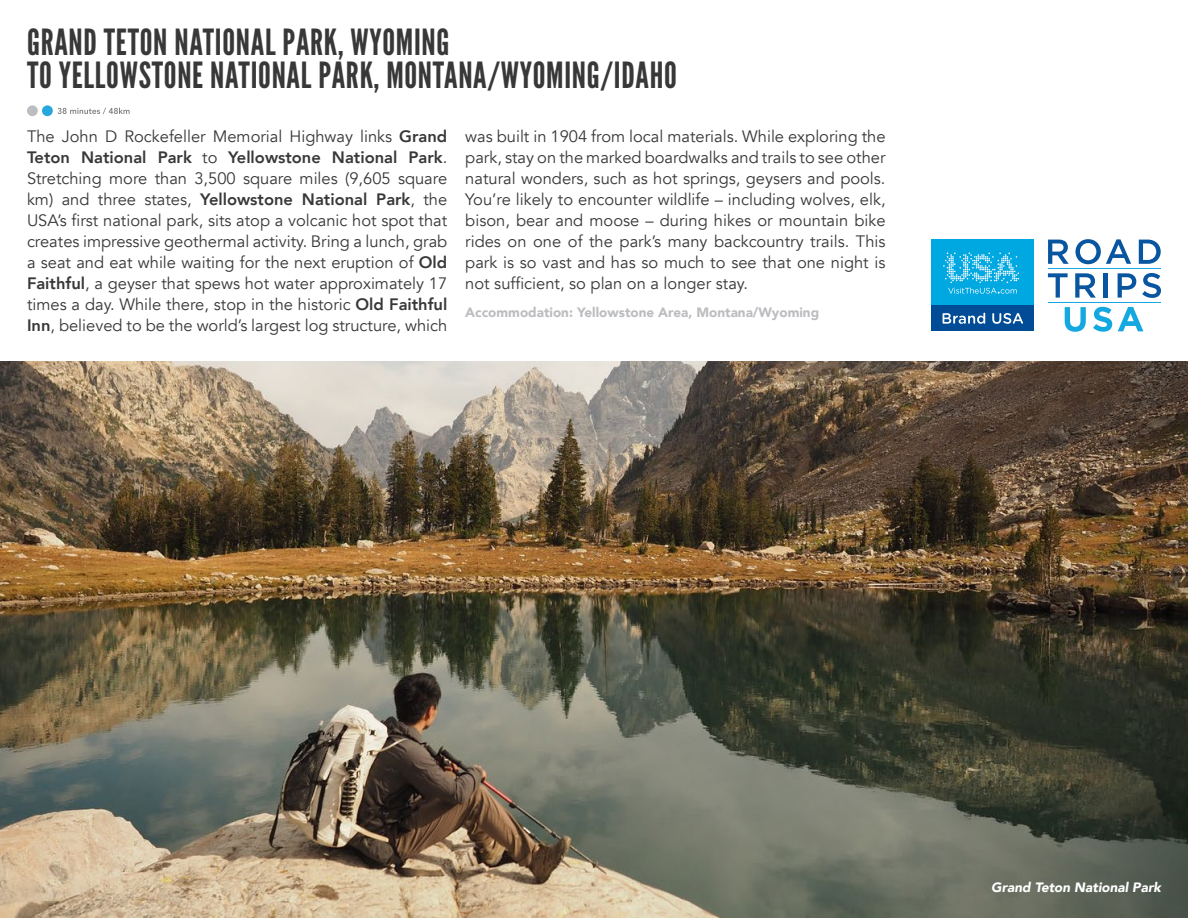
<style>
.page{position:relative;width:1188px;height:918px;background:#fff}
.page>*{position:absolute;margin:0;border:0;box-sizing:border-box;transform-origin:0 0}
.t1{font:36px/33px "League Gothic";letter-spacing:.02em;color:#383839}
.t2{font:16.5px/21px "Avenir";color:#383839;text-align:justify}
.t3{font:900 13.5px "Avenir";color:#bcbdc0}
.t4{font:italic 900 13.5px "Avenir";color:#fff}
.s1{font-weight:800}
</style>
<div class="page">
<img style="left:0;top:362px;width:1188px;height:556px">
<div style="left:27px;top:105px;width:11px;height:11px;background:#bcbdc0;border-radius:50%"></div>
<div style="left:42px;top:105px;width:11px;height:11px;background:#28a7df;border-radius:50%"></div>
<svg style="left:58px;top:108px;width:72px;height:6px"></svg>
<div style="left:932px;top:239px;width:102px;height:92px;background:#00a8e2"></div>
<div style="left:932px;top:306px;width:102px;height:25px;background:#004c97"></div>
<svg style="left:943px;top:313px;width:42px;height:11px"></svg>
<svg style="left:992px;top:313px;width:31px;height:11px"></svg>
<svg style="left:943px;top:253px;width:76px;height:41px"></svg>
<svg style="left:1048px;top:240px;width:21px;height:24px"></svg>
<svg style="left:1075px;top:239px;width:56px;height:25px"></svg>
<svg style="left:1139px;top:240px;width:22px;height:24px"></svg>
<svg style="left:1048px;top:273px;width:20px;height:25px"></svg>
<svg style="left:1075px;top:273px;width:21px;height:25px"></svg>
<hr style="left:1104px;top:273px;width:4px;height:25px;background:#0855a0">
<svg style="left:1118px;top:273px;width:18px;height:25px"></svg>
<svg style="left:1142px;top:273px;width:19px;height:25px"></svg>
<svg style="left:1065px;top:307px;width:21px;height:25px"></svg>
<svg style="left:1093px;top:307px;width:19px;height:25px"></svg>
<svg style="left:1118px;top:307px;width:25px;height:24px"></svg>
<hr style="left:1048px;top:302px;width:113px;height:1px;background:#13a8e0">
<hr style="left:1048px;top:268px;width:113px;height:1px;background:#13a8e0">
<p class="t1" style="left:27px;top:25px;width:651px">GRAND TETON NATIONAL PARK, WYOMING<br>TO YELLOWSTONE NATIONAL PARK, MONTANA/WYOMING/IDAHO</p>
<p class="t2" style="left:27px;top:126px;width:422px">The John D Rockefeller Memorial Highway links <span class="s1">Grand Teton National Park</span> to <span class="s1">Yellowstone National Park</span>.<br>Stretching more than 3,500 square miles (9,605 square km) and three states, <span class="s1">Yellowstone National Park</span>, the USA’s first national park, sits atop a volcanic hot spot that creates impressive geothermal activity. Bring a lunch, grab a seat and eat while waiting for the next eruption of <span class="s1">Old Faithful</span>, a geyser that spews hot water approximately 17 times a day. While there, stop in the historic <span class="s1">Old Faithful Inn</span>, believed to be the world’s largest log structure, which</p>
<p class="t2" style="left:465px;top:127px;width:422px">was built in 1904 from local materials. While exploring the park, stay on the marked boardwalks and trails to see other natural wonders, such as hot springs, geysers and pools.<br>You’re likely to encounter wildlife – including wolves, elk, bison, bear and moose – during hikes or mountain bike rides on one of the park’s many backcountry trails. This park is so vast and has so much to see that one night is not sufficient, so plan on a longer stay.</p>
<p class="t3" style="left:465px;top:301px;width:355px">Accommodation: Yellowstone Area, Montana/Wyoming</p>
<p class="t4" style="left:991px;top:876px;width:171px">Grand Teton National Park</p>
</div>
